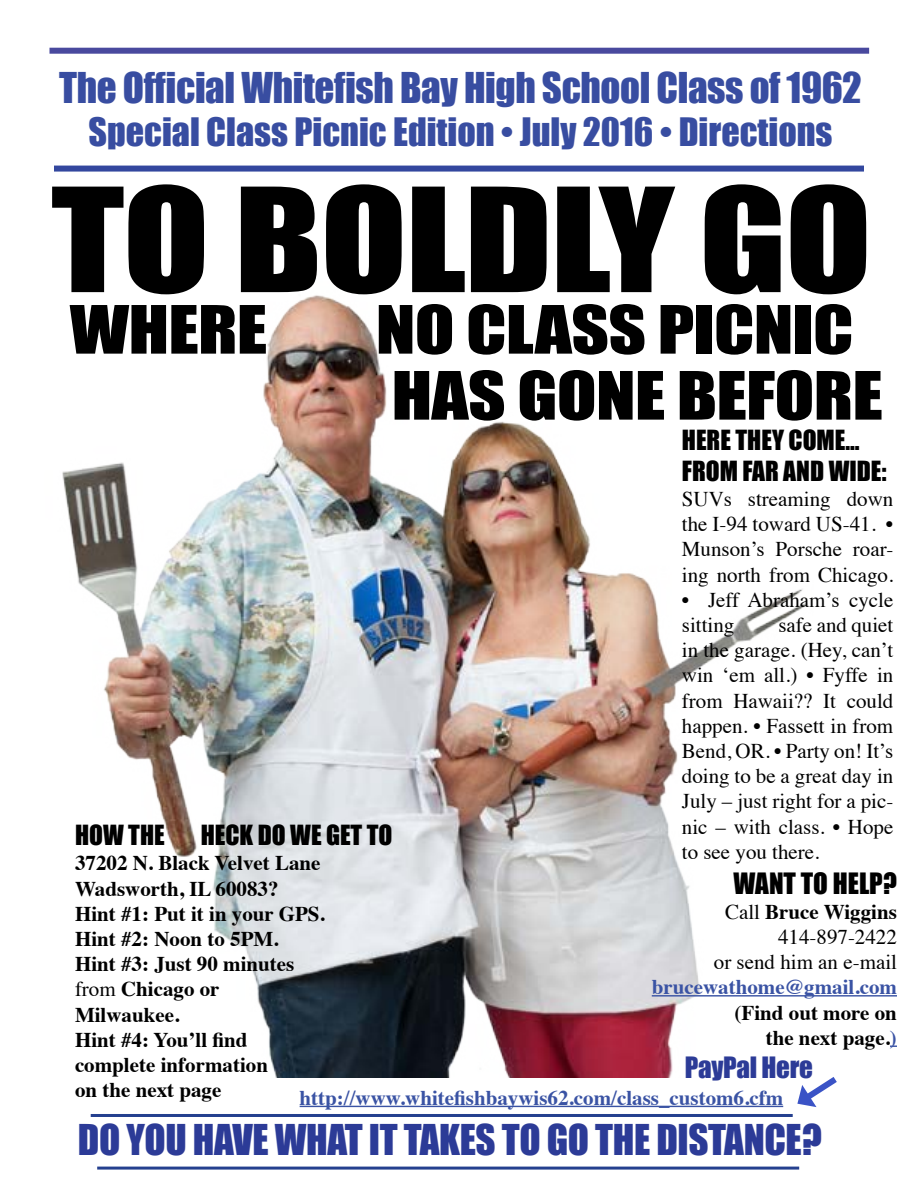
<style>
.page{position:relative;width:918px;height:1188px;background:#fff}
.page>*{position:absolute;margin:0;border:0;box-sizing:border-box;transform-origin:0 0}
.t1{font:133.5px "Impact";letter-spacing:-.01em;color:#000;scale:1.19 1}
.t2{font:61.5px/66px "Impact";letter-spacing:-.01em;color:#000;scale:1.19 1}
.t3{font:39px "Impact";letter-spacing:-.01em;color:#384da1}
.t4{font:39px "Impact";letter-spacing:-.01em;color:#2c3b97}
.t5{font:36px "Impact";color:#384da1}
.t6{font:27px "Impact";color:#000}
.t7{font:27px "Impact";letter-spacing:-.01em;color:#2c3b97}
.t8{font:25.5px/30.6px "Impact";color:#000}
.t9{font:21px/25.2px "Times";color:#000;text-align:justify}
.t10{font:700 21px/25.2px "Times";color:#000}
.t11{font:700 21px "Times";color:#3a53a4}
.s1{font-weight:400}
.s2{font-weight:700}
.s3{color:#3a53a4}
</style>
<div class="page">
<img style="left:49px;top:47px;width:848px;height:1070px">
<div style="left:50px;top:48px;width:819px;height:6px;background:#49499e"></div>
<div style="left:54px;top:166px;width:810px;height:6px;background:#33479e"></div>
<hr style="left:652px;top:995px;width:245px;height:2px;background:#3a53a4">
<hr style="left:97px;top:1167px;width:702px;height:3px;background:#25408f">
<div style="left:222px;top:1078px;width:620px;height:56px;background:#fff"></div>
<hr style="left:300px;top:1106px;width:483px;height:1px;background:#3a53a4">
<hr style="left:91px;top:1114px;width:702px;height:3px;background:#25408f">
<svg style="left:797px;top:1071px;width:46px;height:36px"></svg>
<h3 class="t3" style="left:59px;top:57px;width:804px">The Official Whitefish Bay High School Class of 1962</h3>
<h3 class="t5" style="left:89px;top:104px;width:746px">Special Class Picnic Edition • July 2016 • Directions</h3>
<h1 class="t1" style="left:51px;top:136px;width:691px">TO BOLDLY GO</h1>
<h2 class="t2" style="left:70px;top:295px;width:168px">WHERE</h2>
<h2 class="t2" style="left:376px;top:295px;width:428px">NO CLASS PICNIC<br>HAS GONE BEFORE</h2>
<p class="t8" style="left:682px;top:424px;width:206px">HERE THEY COME…<br>FROM FAR AND WIDE:</p>
<p class="t9" style="left:682px;top:485px;width:213px">SUVs streaming down the I-94 toward US-41. • Munson’s Porsche roar&shy;ing north from Chicago.</p>
<p class="t9" style="left:682px;top:585px;width:213px">• Jeff Abraham’s cycle sitting</p>
<p class="t9" style="left:682px;top:611px;width:213px;text-indent:97px">safe and quiet in the garage. (Hey, can’t win ‘em all.) • Fyffe in from Hawaii?? It could happen. • Fassett in from Bend, OR. • Party on! It’s doing to be a great day in July – just right for a pic&shy;nic – with class. • Hope to see you there.</p>
<p class="t8" style="left:75px;top:819px;width:91px">HOW THE</p>
<p class="t8" style="left:201px;top:819px;width:193px">HECK DO WE GET TO</p>
<p class="t10" style="left:75px;top:848px;width:251px">37202 N. Black Velvet Lane<br>Wadsworth, IL 60083?<br>Hint #1: Put it in your GPS.<br>Hint #2: Noon to 5PM.<br>Hint #3: Just 90 minutes <span class="s1">from</span> Chicago or<br>Milwaukee.<br>Hint #4: You’ll find complete information<br>on the next page.</p>
<p class="t6" style="left:734px;top:862px;width:165px">WANT TO HELP?</p>
<p class="t9" style="left:714px;top:897px;width:185px;text-align:right">Call <span class="s2">Bruce Wiggins<br></span>414-897-2422<br>or send him an e-mail</p>
<p class="t11" style="left:652px;top:967px;width:247px">brucewathome@gmail.com</p>
<p class="t10" style="left:735px;top:998px;width:164px;text-align:right">(Find out more on the next page.<span class="s3">)</span></p>
<p class="t7" style="left:685px;top:1046px;width:130px">PayPal Here</p>
<p class="t11" style="left:300px;top:1078px;width:485px">http://www.whitefishbaywis62.com/class_custom6.cfm</p>
<h3 class="t4" style="left:78px;top:1109px;width:746px">DO YOU HAVE WHAT IT TAKES TO GO THE DISTANCE?</h3>
</div>
